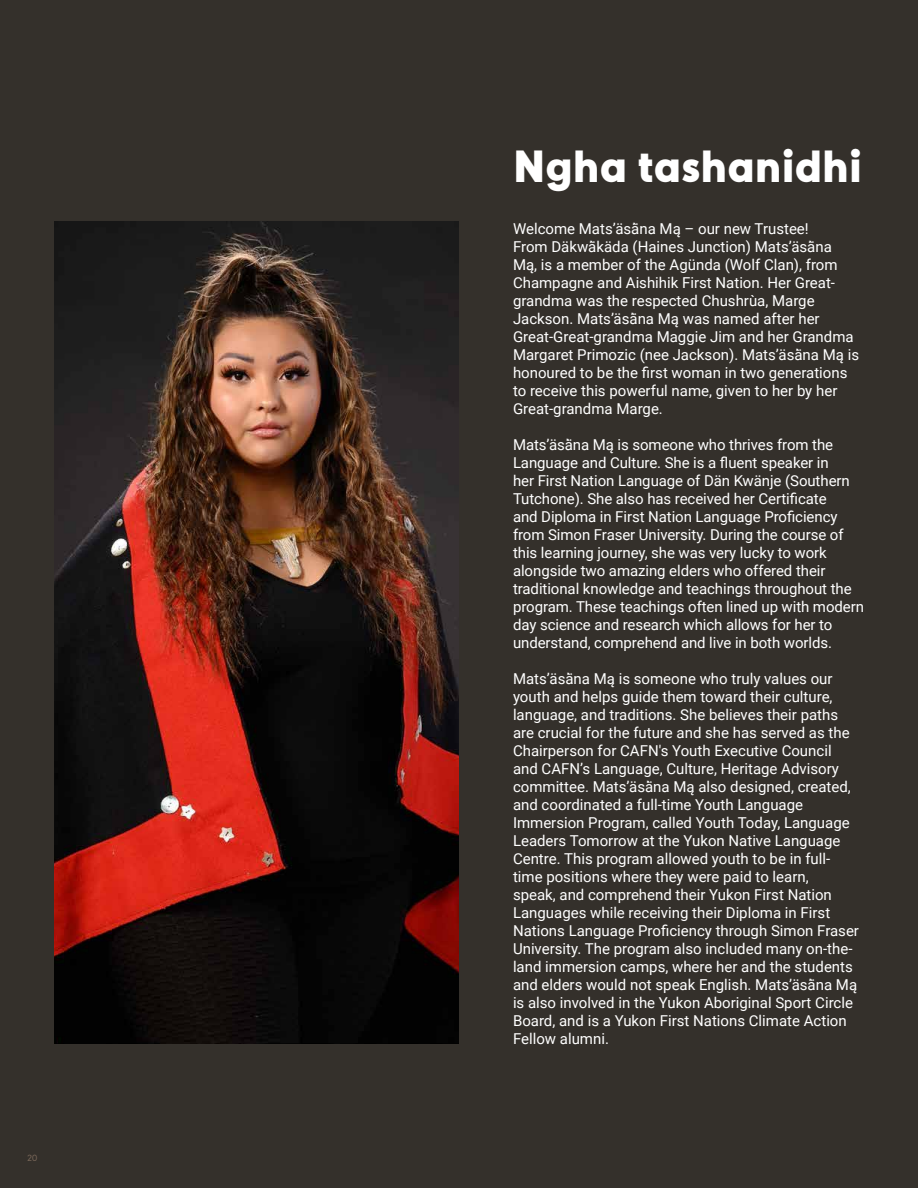
<style>
.page{position:relative;width:918px;height:1188px;background:#34302b}
.page>*{position:absolute;margin:0;border:0;box-sizing:border-box;transform-origin:0 0}
.t1{font:900 45px "Everest Pro";color:#fff}
.t2{font:15px/18px "Roboto";color:#fff}
.t3{font:9px "Everest Pro";color:#786658}
</style>
<div class="page">
<img style="left:54px;top:221px;width:405px;height:823px">
<p class="t3" style="left:27px;top:1151px;width:12px">20</p>
<h1 class="t1" style="left:513px;top:131px;width:351px">Ngha tashanidhi</h1>
<p class="t2" style="left:513px;top:219px;width:348px">Welcome Mats’äsä̀na Mą – our new Trustee!<br>From Däkwä̀käda (Haines Junction) Matsʼäsä̀na Mą, is a member of the Agünda (Wolf Clan), from Champagne and Aishihik First Nation. Her Great&shy;grandma was the respected Chushrùa, Marge Jackson. Matsʼäsä̀na Mą was named after her Great-Great-grandma Maggie Jim and her Grandma Margaret Primozic (nee Jackson). Matsʼäsä̀na Mą is honoured to be the first woman in two generations to receive this powerful name, given to her by her Great-grandma Marge.</p>
<p class="t2" style="left:513px;top:435px;width:353px">Matsʼäsä̀na Mą is someone who thrives from the Language and Culture. She is a fluent speaker in<br>her First Nation Language of Dän Kwänje (Southern Tutchone). She also has received her Certificate<br>and Diploma in First Nation Language Proficiency from Simon Fraser University. During the course of this learning journey, she was very lucky to work alongside two amazing elders who offered their traditional knowledge and teachings throughout the program. These teachings often lined up with modern day science and research which allows for her to understand, comprehend and live in both worlds.</p>
<p class="t2" style="left:513px;top:669px;width:348px">Matsʼäsä̀na Mą is someone who truly values our youth and helps guide them toward their culture, language, and traditions. She believes their paths are crucial for the future and she has served as the Chairperson for CAFN's Youth Executive Council and CAFNʼs Language, Culture, Heritage Advisory committee. Matsʼäsä̀na Mą also designed, created, and coordinated a full-time Youth Language Immersion Program, called Youth Today, Language Leaders Tomorrow at the Yukon Native Language Centre. This program allowed youth to be in full&shy;time positions where they were paid to learn,<br>speak, and comprehend their Yukon First Nation Languages while receiving their Diploma in First Nations Language Proficiency through Simon Fraser University. The program also included many on-the&shy;land immersion camps, where her and the students and elders would not speak English. Matsʼäsä̀na Mą is also involved in the Yukon Aboriginal Sport Circle Board, and is a Yukon First Nations Climate Action Fellow alumni.</p>
</div>
